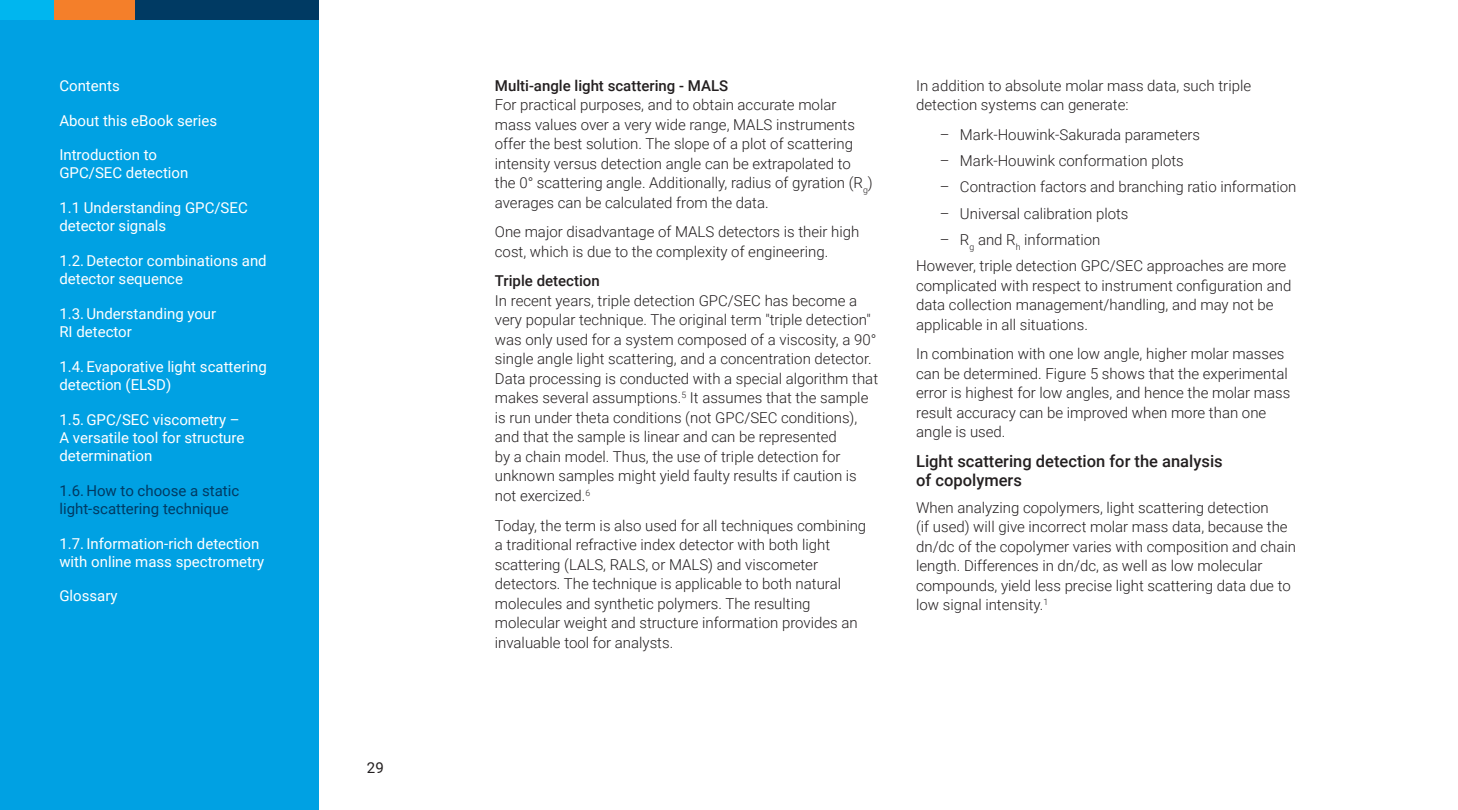
<style>
.page{position:relative;width:1458px;height:810px;background:#fff}
.page>*{position:absolute;margin:0;border:0;box-sizing:border-box;transform-origin:0 0}
.Header_2{font:500 16.5px/19.5px "Roboto";color:#231f20}
.Body_text{font:300 15px/19.5px "Roboto";color:#231f20}
.Contents{font:15px/18px "Roboto";color:#fff}
.Contents-2{font:15px/18px "Roboto";color:#003a63}
.t1{font:15px "Roboto";color:#231f20}
.s1{font-weight:500}
</style>
<div class="page">
<div style="left:0;top:0;width:319px;height:810px;background:#00a1e3"></div>
<div style="left:0;top:0;width:54px;height:20px;background:#00b6ef"></div>
<div style="left:54px;top:0;width:81px;height:20px;background:#f47f2a"></div>
<div style="left:135px;top:0;width:184px;height:20px;background:#003a63"></div>
<p class="Contents" style="left:59px;top:76px;width:62px">Contents</p>
<p class="Contents" style="left:59px;top:111px;width:159px">About this eBook series</p>
<p class="Contents" style="left:59px;top:145px;width:131px">Introduction to<br>GPC/SEC detection</p>
<p class="Contents" style="left:59px;top:198px;width:190px">1.1 Understanding GPC/SEC detector signals</p>
<p class="Contents" style="left:59px;top:251px;width:209px">1.2.Detector combinations and detector sequence</p>
<p class="Contents" style="left:59px;top:304px;width:158px">1.3.Understanding your<br>RI detector</p>
<p class="Contents" style="left:59px;top:357px;width:209px">1.4. Evaporative light scattering detection (ELSD)</p>
<p class="Contents" style="left:59px;top:410px;width:187px">1.5.GPC/SEC viscometry –<br>A versatile tool for structure determination</p>
<p class="Contents-2" style="left:59px;top:481px;width:181px">1.6. How to choose a static light‑scattering technique</p>
<p class="Contents" style="left:59px;top:534px;width:206px">1.7. Information-rich detection with online mass spectrometry</p>
<p class="Contents" style="left:59px;top:586px;width:60px">Glossary</p>
<p class="t1" style="left:367px;top:757px;width:18px">29</p>
<p class="Body_text" style="left:495px;top:75px;width:379px"><span class="s1">Multi-angle light scattering - MALS<br></span>For practical purposes, and to obtain accurate molar mass values over a very wide range, MALS instruments offer the best solution. The slope of a plot of scattering intensity versus detection angle can be extrapolated to the 0° scattering angle. Additionally, radius of gyration (R<sub>g</sub>) averages can be calculated from the data.</p>
<p class="Body_text" style="left:495px;top:222px;width:366px">One major disadvantage of MALS detectors is their high cost, which is due to the complexity of engineering.</p>
<p class="Body_text" style="left:495px;top:271px;width:385px"><span class="s1">Triple detection<br></span>In recent years, triple detection GPC/SEC has become a very popular technique. The original term "triple detection" was only used for a system composed of a viscosity, a 90° single angle light scattering, and a concentration detector.<br>Data processing is conducted with a special algorithm that makes several assumptions.<sup>5</sup> It assumes that the sample is run under theta conditions (not GPC/SEC conditions), and that the sample is linear and can be represented<br>by a chain model. Thus, the use of triple detection for unknown samples might yield faulty results if caution is not exercized.<sup>6</sup></p>
<p class="Body_text" style="left:495px;top:515px;width:373px">Today, the term is also used for all techniques combining a traditional refractive index detector with both light scattering (LALS, RALS, or MALS) and viscometer detectors. The technique is applicable to both natural molecules and synthetic polymers. The resulting molecular weight and structure information provides an invaluable tool for analysts.</p>
<p class="Body_text" style="left:916px;top:75px;width:337px">In addition to absolute molar mass data, such triple detection systems can generate:</p>
<p class="Body_text" style="left:940px;top:124px;width:262px">– Mark-Houwink-Sakurada parameters</p>
<p class="Body_text" style="left:940px;top:150px;width:246px">– Mark-Houwink conformation plots</p>
<p class="Body_text" style="left:940px;top:177px;width:358px">– Contraction factors and branching ratio information</p>
<p class="Body_text" style="left:940px;top:203px;width:190px">– Universal calibration plots</p>
<p class="Body_text" style="left:940px;top:229px;width:162px">– R<sub>g</sub> and R<sub>h</sub> information</p>
<p class="Body_text" style="left:916px;top:255px;width:377px">However, triple detection GPC/SEC approaches are more complicated with respect to instrument configuration and data collection management/handling, and may not be applicable in all situations.</p>
<p class="Body_text" style="left:916px;top:343px;width:376px">In combination with one low angle, higher molar masses can be determined. Figure 5 shows that the experimental error is highest for low angles, and hence the molar mass result accuracy can be improved when more than one angle is used.</p>
<p class="Header_2" style="left:916px;top:451px;width:308px">Light scattering detection for the analysis of copolymers</p>
<p class="Body_text" style="left:916px;top:497px;width:382px">When analyzing copolymers, light scattering detection<br>(if used) will give incorrect molar mass data, because the dn/dc of the copolymer varies with composition and chain length. Differences in dn/dc, as well as low molecular compounds, yield less precise light scattering data due to low signal intensity.<sup>1</sup></p>
</div>
